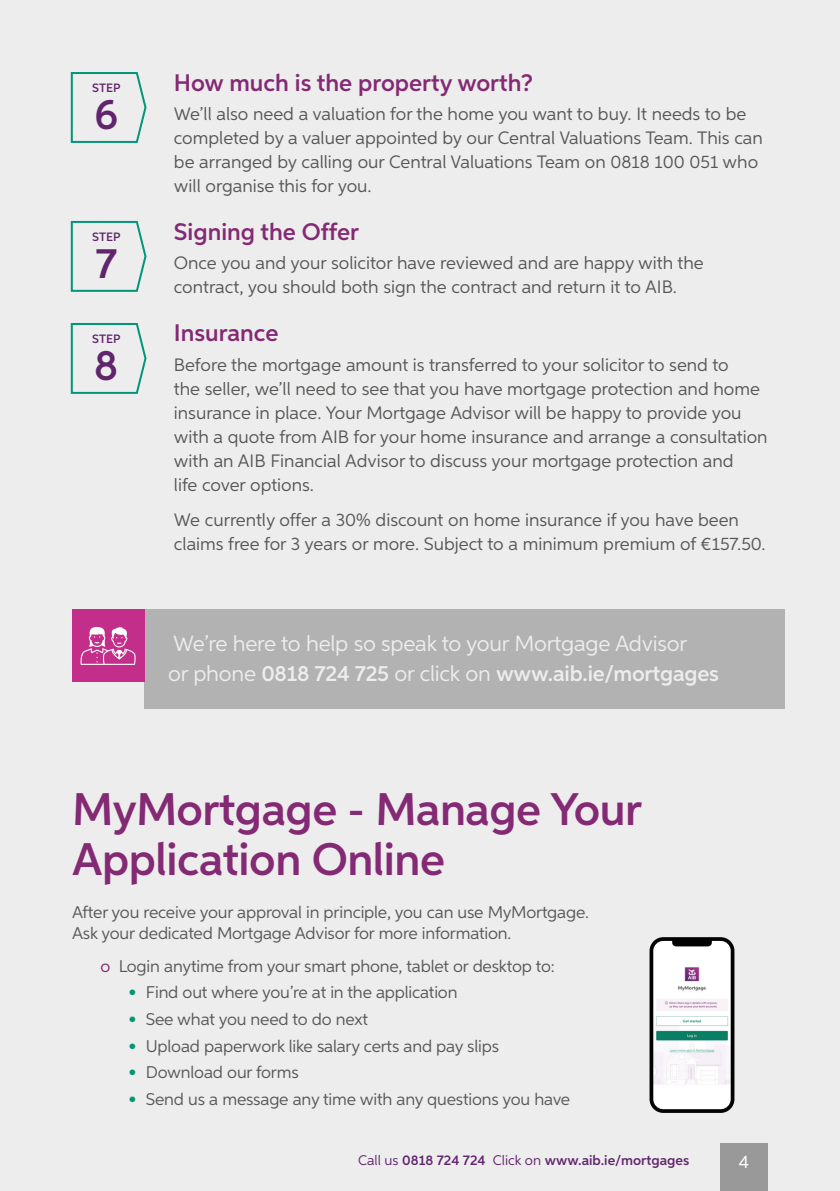
<style>
.page{position:relative;width:840px;height:1191px;background:#fff}
.page>*{position:absolute;margin:0;border:0;box-sizing:border-box;transform-origin:0 0}
.Bullet_Points__80_K{font:600 45.8px/50px "Aspira";letter-spacing:-.01em;color:#842973}
.Main_Copy_Heading__Green{font:600 42.6px "Aspira";color:#61256d}
.Main_Copy_Heading__Green-2{font:600 24px "Aspira";color:#842973}
.Tips_Copy__Core_Purple{font:22px/30px "Aspira";letter-spacing:-.01em;color:#ededed}
.Body_Copy__80_K{font:18px/24px "Aspira";color:#575756}
.Body_Copy__80_K-2{font:18px "Aspira";color:#fff}
.Bullet_Points__80_K-2{font:17px/21px "Aspira";letter-spacing:-.01em;color:#575756}
.Body_Copy__80_K-3{font:600 14px "Aspira";color:#61256d}
.Main_Copy_Heading__Green-3{font:600 12.2px "Aspira";color:#61256d}
.s1{font-weight:600}
.s2{color:#842973}
.s3{font-weight:900;color:#009677}
.s4{font-weight:400}
</style>
<div class="page">
<div style="left:0;top:0;width:839px;height:1191px;background:#ededed"></div>
<svg style="left:70px;top:72px;width:77px;height:71px"></svg>
<svg style="left:70px;top:220px;width:77px;height:72px"></svg>
<svg style="left:70px;top:323px;width:77px;height:71px"></svg>
<div style="left:144px;top:610px;width:639px;height:99px;background:#b2b2b2"></div>
<div style="left:72px;top:610px;width:72px;height:72px;background:#c22e89"></div>
<svg style="left:80px;top:627px;width:55px;height:38px"></svg>
<div style="left:720px;top:1143px;width:47px;height:48px;background:#999"></div>
<svg style="left:649px;top:937px;width:85px;height:176px"></svg>
<p class="Main_Copy_Heading__Green-3" style="left:92px;top:80px;width:30px">STEP</p>
<p class="Main_Copy_Heading__Green" style="left:94px;top:88px;width:25px">6</p>
<p class="Main_Copy_Heading__Green-3" style="left:92px;top:229px;width:30px">STEP</p>
<p class="Main_Copy_Heading__Green" style="left:95px;top:237px;width:23px">7</p>
<p class="Main_Copy_Heading__Green-3" style="left:92px;top:331px;width:30px">STEP</p>
<p class="Main_Copy_Heading__Green" style="left:94px;top:339px;width:25px">8</p>
<p class="Main_Copy_Heading__Green-2" style="left:174px;top:68px;width:360px">How much is the property worth?</p>
<p class="Body_Copy__80_K" style="left:174px;top:102px;width:590px">We’ll also need a valuation for the home you want to buy. It needs to be completed by a valuer appointed by our Central Valuations Team. This can be arranged by calling our Central Valuations Team on 0818 100 051 who will organise this for you.</p>
<p class="Main_Copy_Heading__Green-2" style="left:174px;top:217px;width:186px">Signing the Offer</p>
<p class="Body_Copy__80_K" style="left:174px;top:251px;width:531px">Once you and your solicitor have reviewed and are happy with the contract, you should both sign the contract and return it to AIB.</p>
<p class="Main_Copy_Heading__Green-2" style="left:174px;top:318px;width:106px">Insurance</p>
<p class="Body_Copy__80_K" style="left:174px;top:352px;width:595px">Before the mortgage amount is transferred to your solicitor to send to<br>the seller, we’ll need to see that you have mortgage protection and home insurance in place. Your Mortgage Advisor will be happy to provide you with a quote from AIB for your home insurance and arrange a consultation with an AIB Financial Advisor to discuss your mortgage protection and<br>life cover options.</p>
<p class="Body_Copy__80_K" style="left:174px;top:507px;width:593px">We currently offer a 30% discount on home insurance if you have been claims free for 3 years or more. Subject to a minimum premium of €157.50.</p>
<p class="Tips_Copy__Core_Purple" style="left:168px;top:628px;width:552px">We’re here to help so speak to your Mortgage Advisor<br>or phone <span class="s1">0818 724 725</span> or click on <span class="s1">www.aib.ie/mortgages</span></p>
<p class="Bullet_Points__80_K" style="left:72px;top:784px;width:571px">MyMortgage - Manage Your<br>Application Online</p>
<p class="Bullet_Points__80_K-2" style="left:72px;top:901px;width:518px">After you receive your approval in principle, you can use MyMortgage.<br>Ask your dedicated Mortgage Advisor for more information.</p>
<p class="Bullet_Points__80_K-2" style="left:100px;top:955px;width:455px"><span class="s2">o</span> Login anytime from your smart phone, tablet or desktop to:</p>
<p class="Bullet_Points__80_K-2" style="left:129px;top:981px;width:330px"><span class="s3">•</span> Find out where you’re at in the application</p>
<p class="Bullet_Points__80_K-2" style="left:129px;top:1008px;width:240px"><span class="s3">•</span> See what you need to do next</p>
<p class="Bullet_Points__80_K-2" style="left:129px;top:1035px;width:371px"><span class="s3">•</span> Upload paperwork like salary certs and pay slips</p>
<p class="Bullet_Points__80_K-2" style="left:129px;top:1061px;width:171px"><span class="s3">•</span> Download our forms</p>
<p class="Bullet_Points__80_K-2" style="left:129px;top:1088px;width:442px"><span class="s3">•</span> Send us a message any time with any questions you have</p>
<p class="Body_Copy__80_K-3" style="left:358px;top:1151px;width:332px"><span class="s4">Call us</span> 0818 724 724 <span class="s4">Click on</span> www.aib.ie/mortgages</p>
<p class="Body_Copy__80_K-2" style="left:738px;top:1151px;width:12px">4</p>
</div>
